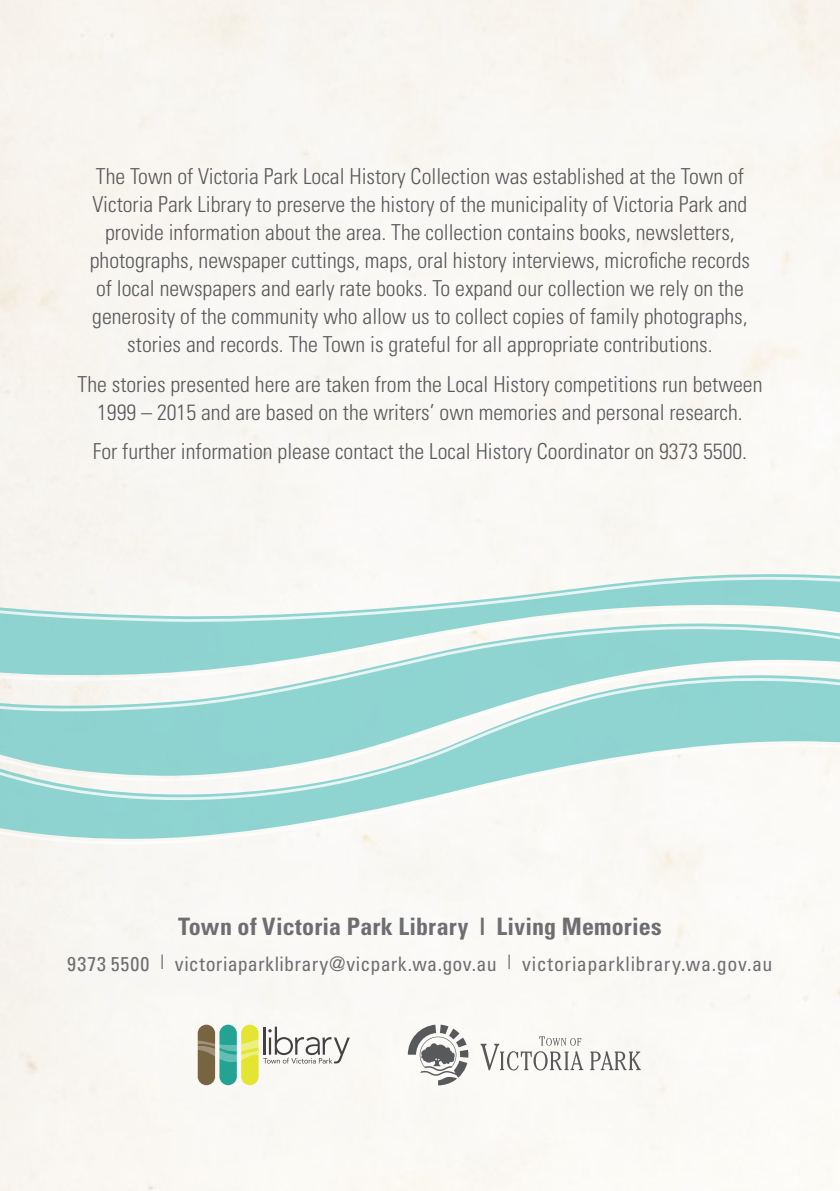
<style>
.page{position:relative;width:840px;height:1191px;background:#fff}
.page>*{position:absolute;margin:0;border:0;box-sizing:border-box;transform-origin:0 0}
.t1{font:700 condensed 24px "Univers";letter-spacing:.01em;color:#6d6e71}
.t2{font:300 condensed 22px/28px "Univers";color:#58595b;text-align:center}
.t3{font:condensed 20px "Univers";letter-spacing:.025em;color:#6d6e71}
</style>
<div class="page">
<div style="left:0;top:0;width:839px;height:1191px;background:#f9f7f4"></div>
<hr style="left:0;top:561px;width:839px;height:3px;background:#f9f8f4">
<svg style="left:0;top:564px;width:839px;height:62px"></svg>
<svg style="left:0;top:626px;width:839px;height:52px"></svg>
<svg style="left:0;top:678px;width:839px;height:166px"></svg>
<svg style="left:480px;top:1036px;width:103px;height:34px"></svg>
<svg style="left:590px;top:1051px;width:50px;height:19px"></svg>
<svg style="left:407px;top:1024px;width:61px;height:61px"></svg>
<div style="left:198px;top:1024px;width:17px;height:61px;background:#776441;border-radius:9px"></div>
<div style="left:219px;top:1024px;width:18px;height:61px;background:#24a293;border-radius:9px"></div>
<div style="left:241px;top:1024px;width:17px;height:61px;background:#e4e533;border-radius:9px"></div>
<svg style="left:198px;top:1026px;width:151px;height:37px"></svg>
<p class="t2" style="left:90px;top:162px;width:661px">The Town of Victoria Park Local History Collection was established at the Town of Victoria Park Library to preserve the history of the municipality of Victoria Park and provide information about the area. The collection contains books, newsletters, photographs, newspaper cuttings, maps, oral history interviews, microfiche records of local newspapers and early rate books. To expand our collection we rely on the generosity of the community who allow us to collect copies of family photographs, stories and records. The Town is grateful for all appropriate contributions.</p>
<p class="t2" style="left:77px;top:370px;width:686px">The stories presented here are taken from the Local History competitions run between<br>1999 – 2015 and are based on the writers’ own memories and personal research.</p>
<p class="t2" style="left:93px;top:437px;width:655px">For further information please contact the Local History Coordinator on 9373 5500.</p>
<p class="t1" style="left:178px;top:911px;width:485px">Town of Victoria Park Library | Living Memories</p>
<p class="t3" style="left:67px;top:951px;width:706px">9373 5500 | victoriaparklibrary@vicpark.wa.gov.au | victoriaparklibrary.wa.gov.au</p>
</div>
